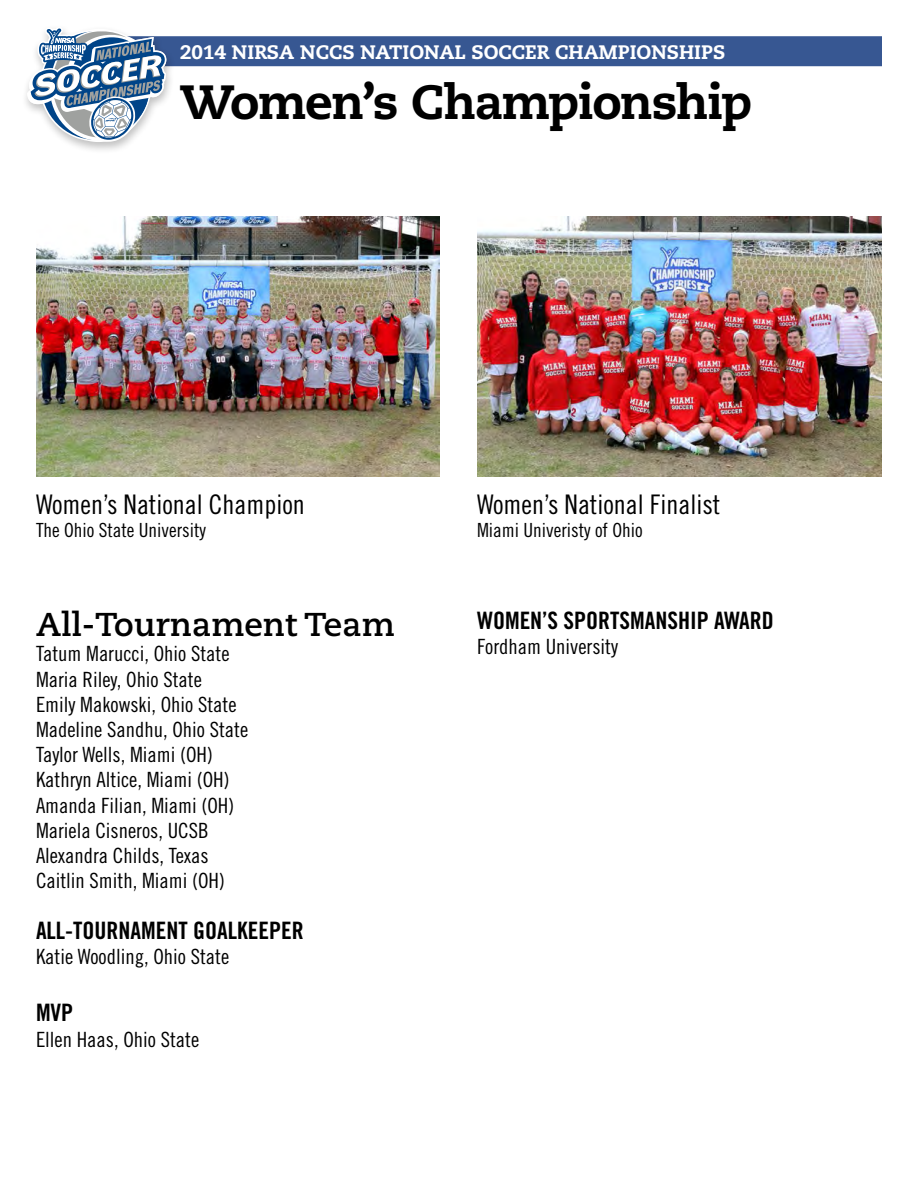
<style>
.page{position:relative;width:918px;height:1188px;background:#fff}
.page>*{position:absolute;margin:0;border:0;box-sizing:border-box;transform-origin:0 0}
.t1{font:800 48px "Caecilia";letter-spacing:-.03em;color:#000}
.t2{font:700 33px "Caecilia";color:#000}
.t3{font:27px "Trade Gothic Cond Eighteen";color:#000}
.t4{font:24px "Trade Gothic Bold Cond Twenty";color:#000}
.t5{font:21px/25.2px "Trade Gothic Cond Eighteen";color:#000}
.t6{font:19.5px "Trade Gothic Cond Eighteen";color:#000}
.t7{font:800 19.5px "Caecilia";color:#fff}
</style>
<div class="page">
<div style="left:90px;top:36px;width:792px;height:30px;background:#375792"></div>
<img style="left:36px;top:216px;width:404px;height:261px">
<img style="left:477px;top:216px;width:405px;height:261px">
<div style="left:20px;top:24px;width:156px;height:131px;background:#000;opacity:.25"></div>
<svg style="left:27px;top:27px;width:140px;height:115px"></svg>
<p class="t7" style="left:180px;top:40px;width:547px">2014 NIRSA NCCS NATIONAL SOCCER CHAMPIONSHIPS</p>
<h1 class="t1" style="left:180px;top:72px;width:574px">Women’s Championship</h1>
<p class="t3" style="left:36px;top:488px;width:270px">Women’s National Champion</p>
<p class="t6" style="left:36px;top:519px;width:172px">The Ohio State University</p>
<h2 class="t2" style="left:36px;top:605px;width:360px">All-Tournament Team</h2>
<p class="t5" style="left:36px;top:641px;width:214px">Tatum Marucci, Ohio State<br>Maria Riley, Ohio State<br>Emily Makowski, Ohio State<br>Madeline Sandhu, Ohio State<br>Taylor Wells, Miami (OH)<br>Kathryn Altice, Miami (OH)<br>Amanda Filian, Miami (OH)<br>Mariela Cisneros, UCSB<br>Alexandra Childs, Texas<br>Caitlin Smith, Miami (OH)</p>
<p class="t4" style="left:36px;top:915px;width:269px">ALL-TOURNAMENT GOALKEEPER</p>
<p class="t5" style="left:36px;top:943px;width:195px">Katie Woodling, Ohio State</p>
<p class="t4" style="left:36px;top:998px;width:39px">MVP</p>
<p class="t5" style="left:36px;top:1026px;width:165px">Ellen Haas, Ohio State</p>
<p class="t3" style="left:477px;top:488px;width:245px">Women’s National Finalist</p>
<p class="t6" style="left:477px;top:519px;width:167px">Miami Univeristy of Ohio</p>
<p class="t4" style="left:477px;top:606px;width:298px">WOMEN’S SPORTSMANSHIP AWARD</p>
<p class="t5" style="left:477px;top:634px;width:143px">Fordham University</p>
</div>
